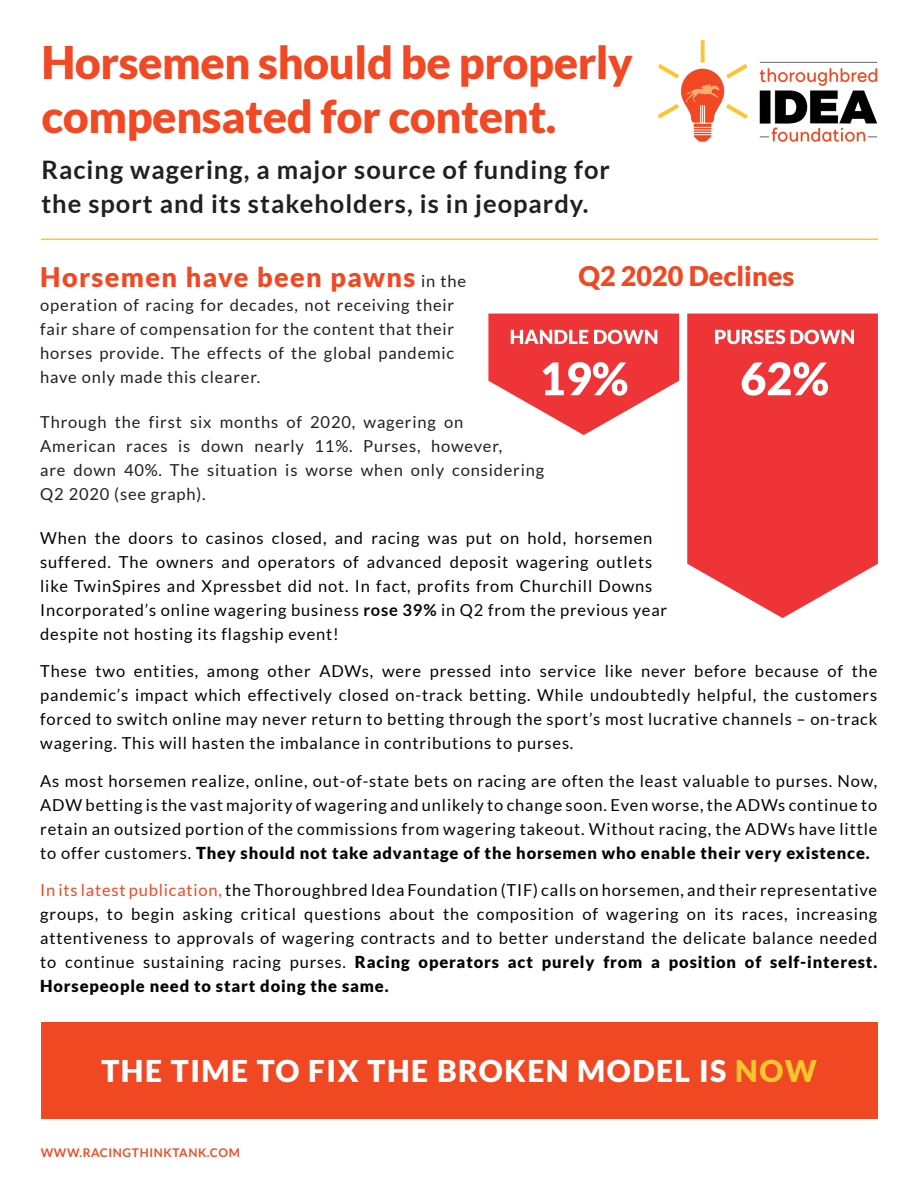
<style>
.page{position:relative;width:918px;height:1188px;background:#fff}
.page>*{position:absolute;margin:0;border:0;box-sizing:border-box;transform-origin:0 0}
.t1{font:900 45px/54px "Lato";letter-spacing:-.01em;color:#f04923}
.t2{font:900 30px "Lato";letter-spacing:.05em;color:#fff}
.t3{font:900 27px "Lato";letter-spacing:.05em;color:#f04923}
.t4{font:900 27px "Lato";color:#f04823}
.t5{font:700 25.5px/34.5px "Lato";letter-spacing:.04em;color:#231f20}
.t6{font:16.5px/24px "Lato";letter-spacing:.05em;color:#040503;text-align:justify}
.t7{font:16.5px/24px "Lato";letter-spacing:.05em;color:#231f20;text-align:justify}
.t8{font:700 12px "Lato";letter-spacing:.05em;color:#f04b24}
.s1{font-weight:400;font-size:16.5px;color:#231f20}
.s2{font-weight:700}
.s3{font-weight:900}
.s4{color:#f04923}
.s5{color:#fec52f}
</style>
<div class="page">
<img style="left:658px;top:40px;width:220px;height:102px">
<hr style="left:41px;top:239px;width:837px;height:1px;background:#ffc631">
<div style="left:41px;top:1022px;width:837px;height:97px;background:#f04823"></div>
<svg style="left:488px;top:314px;width:191px;height:121px"></svg>
<svg style="left:687px;top:314px;width:191px;height:304px;background:#f04e50"></svg>
<p class="t1" style="left:41px;top:35px;width:593px">Horsemen should be properly compensated for content.</p>
<p class="t5" style="left:41px;top:152px;width:570px">Racing wagering, a major source of funding for the sport and its stakeholders, is in jeopardy.</p>
<h3 class="t4" style="left:578px;top:260px;width:217px">Q2 2020 Declines</h3>
<p class="t3" style="left:40px;top:262px;width:428px">Horsemen have been pawns <span class="s1">in the</span></p>
<p class="t7" style="left:40px;top:293px;width:416px">operation of racing for decades, not receiving their fair share of compensation for the content that their horses provide. The effects of the global pandemic have only made this clearer.</p>
<p class="t7" style="left:40px;top:409px;width:505px;text-align:left">Through the first six months of 2020, wagering on<br>American races is down nearly 11%. Purses, however,<br>are down 40%. The situation is worse when only considering Q2 2020 (see graph).</p>
<p class="t6" style="left:40px;top:526px;width:629px;text-align:left">When the doors to casinos closed, and racing was put on hold, horsemen suffered. The owners and operators of advanced deposit wagering outlets like TwinSpires and Xpressbet did not. In fact, profits from Churchill Downs Incorporated’s online wagering business <span class="s2">rose 39%</span> in Q2 from the previous year despite not hosting its flagship event!</p>
<p class="t6" style="left:40px;top:659px;width:839px">These two entities, among other ADWs, were pressed into service like never before because of the pandemic’s impact which effectively closed on-track betting. While undoubtedly helpful, the customers forced to switch online may never return to betting through the sport’s most lucrative channels – on-track wagering. This will hasten the imbalance in contributions to purses.</p>
<p class="t6" style="left:40px;top:769px;width:839px">As most horsemen realize, online, out-of-state bets on racing are often the least valuable to purses. Now, ADW betting is the vast majority of wagering and unlikely to change soon. Even worse, the ADWs continue to retain an outsized portion of the commissions from wagering takeout. Without racing, the ADWs have little to offer customers. <span class="s3">They should not take advantage of the horsemen who enable their very existence.</span></p>
<p class="t6" style="left:40px;top:878px;width:838px"><span class="s4">In its latest publication,</span> the Thoroughbred Idea Foundation (TIF) calls on horsemen, and their representative groups, to begin asking critical questions about the composition of wagering on its races, increasing attentiveness to approvals of wagering contracts and to better understand the delicate balance needed to continue sustaining racing purses. <span class="s3">Racing operators act purely from a position of self-interest.<br>Horsepeople need to start doing the same.</span></p>
<p class="t2" style="left:101px;top:1054px;width:717px">THE TIME TO FIX THE BROKEN MODEL IS <span class="s5">NOW</span></p>
<p class="t8" style="left:41px;top:1146px;width:201px">WWW.RACINGTHINKTANK.COM</p>
</div>
